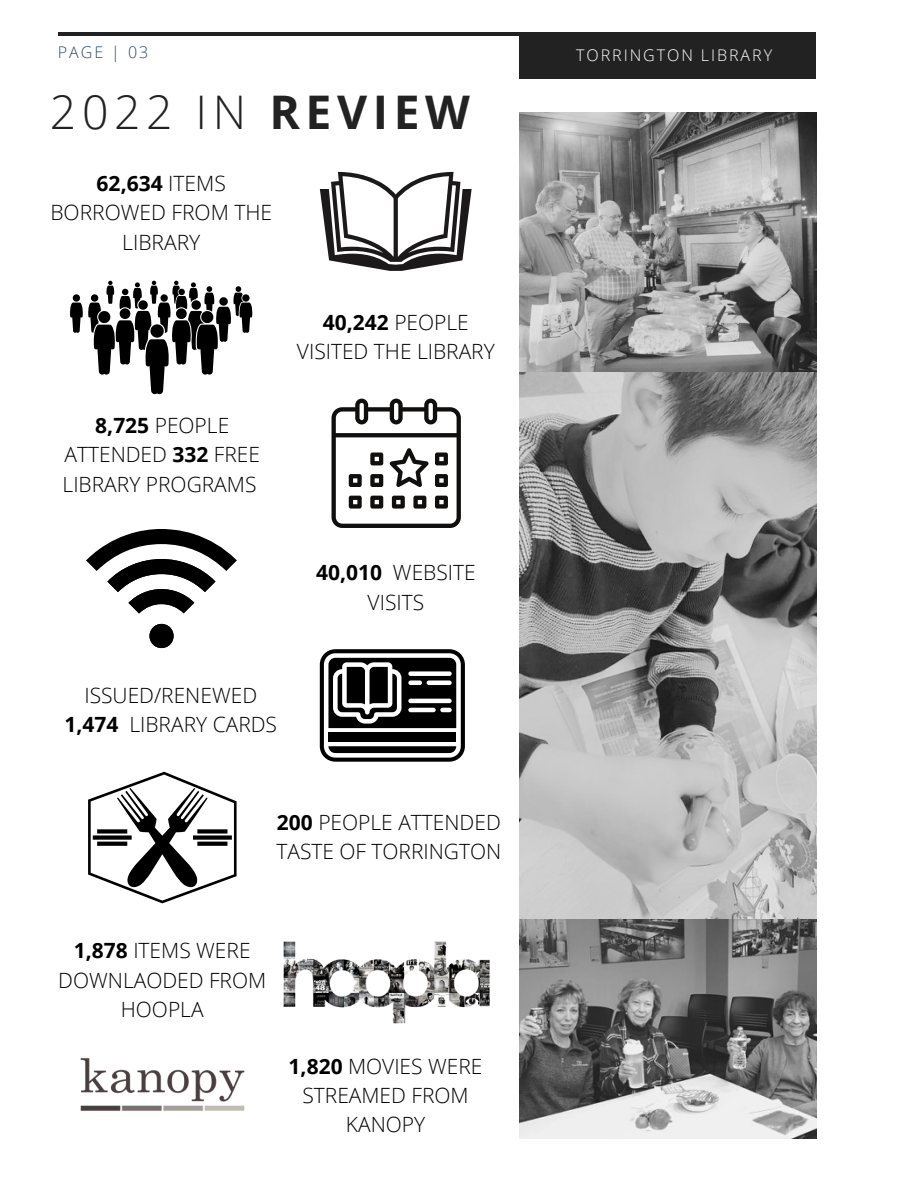
<style>
.page{position:relative;width:918px;height:1188px;background:#fff}
.page>*{position:absolute;margin:0;border:0;box-sizing:border-box;transform-origin:0 0}
.t1{font:300 46.35px "Open Sans";letter-spacing:.12em;color:#222}
.t2{font:300 21px/29.2px "Open Sans";color:#000;text-align:center}
.t3{font:300 16.05px "Open Sans";letter-spacing:.12em;color:#fff}
.t4{font:300 16.05px "Open Sans";letter-spacing:.12em;color:#364d62}
.s1{font-weight:700}
</style>
<div class="page">
<img style="left:520px;top:113px;width:297px;height:260px">
<img style="left:520px;top:373px;width:297px;height:547px">
<hr style="left:58px;top:33px;width:750px;height:3px;background:#222">
<div style="left:520px;top:33px;width:296px;height:46px;background:#222"></div>
<img style="left:520px;top:920px;width:297px;height:218px">
<svg style="left:70px;top:281px;width:183px;height:113px"></svg>
<svg style="left:320px;top:172px;width:152px;height:99px"></svg>
<svg style="left:86px;top:529px;width:151px;height:119px"></svg>
<div style="left:149px;top:624px;width:25px;height:24px;background:#000;border-radius:50%"></div>
<svg style="left:332px;top:399px;width:129px;height:129px"></svg>
<svg style="left:320px;top:649px;width:145px;height:113px"></svg>
<svg style="left:88px;top:772px;width:149px;height:131px"></svg>
<img style="left:283px;top:941px;width:207px;height:83px">
<img style="left:80px;top:1058px;width:165px;height:53px">
<p class="t4" style="left:58px;top:41px;width:92px">PAGE | 03</p>
<p class="t3" style="left:576px;top:44px;width:198px">TORRINGTON LIBRARY</p>
<p class="t1" style="left:50px;top:80px;width:421px">2022 IN <span class="s1">REVIEW</span></p>
<p class="t2" style="left:50px;top:168px;width:223px"><span class="s1">62,634</span> ITEMS<br>BORROWED FROM THE<br>LIBRARY</p>
<p class="t2" style="left:63px;top:410px;width:199px"><span class="s1">8,725</span> PEOPLE<br>ATTENDED <span class="s1">332</span> FREE<br>LIBRARY PROGRAMS</p>
<p class="t2" style="left:297px;top:307px;width:199px"><span class="s1">40,242</span> PEOPLE<br>VISITED THE LIBRARY</p>
<p class="t2" style="left:316px;top:558px;width:161px"><span class="s1">40,010</span> WEBSITE<br>VISITS</p>
<p class="t2" style="left:65px;top:680px;width:214px">ISSUED/RENEWED<br><span class="s1">1,474</span> LIBRARY CARDS</p>
<p class="t2" style="left:277px;top:807px;width:226px;text-align:left"><span class="s1">200</span> PEOPLE ATTENDED<br>TASTE OF TORRINGTON</p>
<p class="t2" style="left:58px;top:936px;width:209px"><span class="s1">1,878</span> ITEMS WERE<br>DOWNLAODED FROM<br>HOOPLA</p>
<p class="t2" style="left:289px;top:1051px;width:195px"><span class="s1">1,820</span> MOVIES WERE<br>STREAMED FROM<br>KANOPY</p>
</div>
